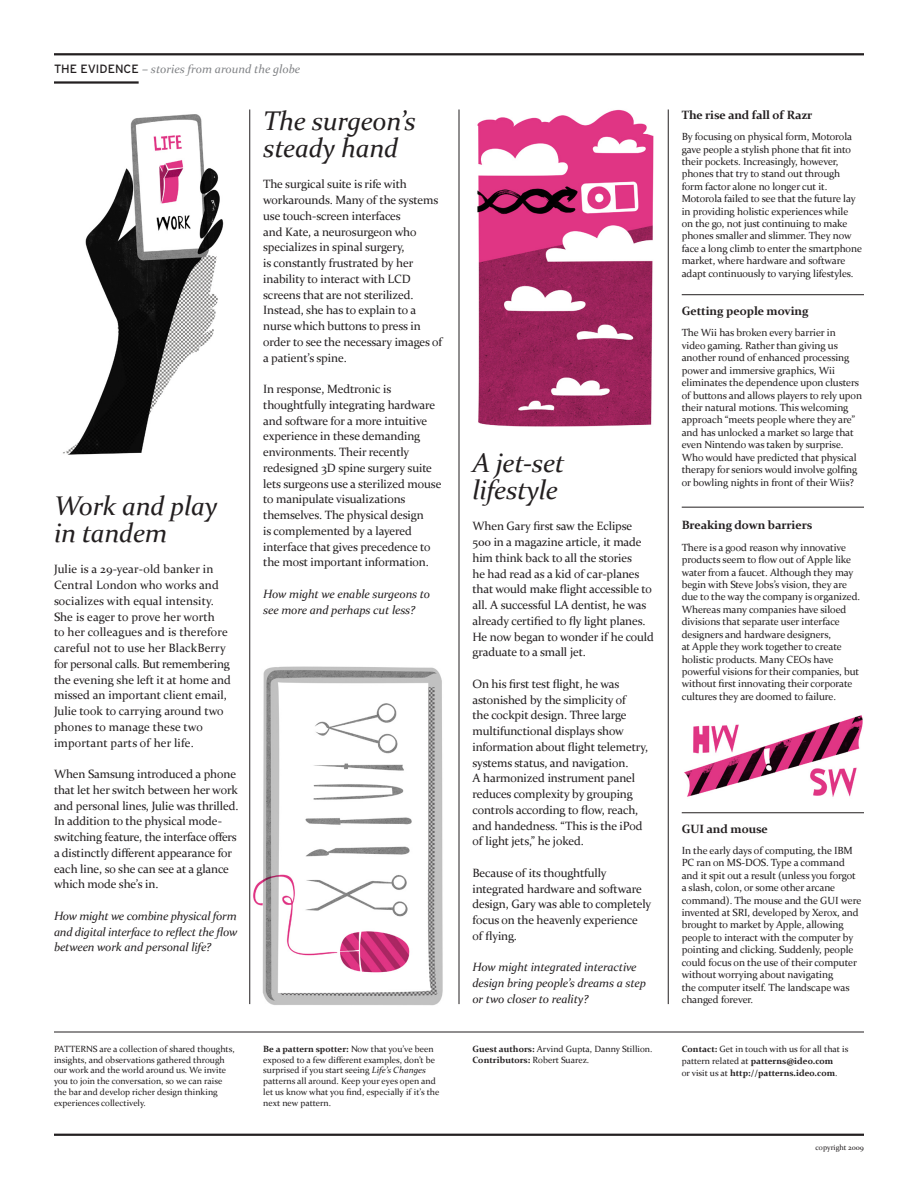
<style>
.page{position:relative;width:918px;height:1188px;background:#fff}
.page>*{position:absolute;margin:0;border:0;box-sizing:border-box;transform-origin:0 0}
.evidence_text{font:italic 27px/27px "Constantia";letter-spacing:-.01em;color:#231f20}
.evidence_text-2{font:12px/15.8px "Constantia";letter-spacing:-.01em;color:#231f20}
.evidence_text-3{font:12px/15.8px "Constantia";letter-spacing:.01em;color:#231f20}
.evidence_text-4{font:italic 12px/15.8px "Constantia";letter-spacing:-.01em;color:#231f20}
.Side_stories{font:700 12px "Constantia";letter-spacing:-.01em;color:#231f20}
.t1{font:italic 12px "Constantia";color:#808285}
.Side_stories-2{font:10.35px/12.5px "Constantia";letter-spacing:-.01em;color:#231f20}
.t2{font:9px/10.8px "Constantia";color:#231f20}
.t3{font:7.5px "Constantia";color:#231f20}
.s1{font-family:"Interstate";font-style:normal;color:#231f20}
.s2{font-weight:700}
.s3{font-style:italic}
</style>
<div class="page">
<hr style="left:249px;top:109px;width:1px;height:895px;background:#231f20">
<hr style="left:459px;top:109px;width:1px;height:895px;background:#231f20">
<hr style="left:668px;top:109px;width:1px;height:895px;background:#231f20">
<hr style="left:54px;top:1032px;width:810px;height:1px;background:#231f20">
<hr style="left:54px;top:53px;width:810px;height:2px;background:#231f20">
<hr style="left:54px;top:1134px;width:810px;height:2px;background:#231f20">
<hr style="left:54px;top:81px;width:85px;height:3px;background:#231f20">
<hr style="left:682px;top:294px;width:182px;height:1px;background:#231f20">
<hr style="left:682px;top:507px;width:182px;height:1px;background:#231f20">
<hr style="left:682px;top:812px;width:182px;height:1px;background:#231f20">
<img style="left:63px;top:114px;width:161px;height:341px">
<img style="left:253px;top:666px;width:190px;height:340px">
<img style="left:477px;top:109px;width:177px;height:318px">
<img style="left:684px;top:715px;width:179px;height:82px">
<p class="t1" style="left:54px;top:60px;width:248px"><span class="s1">THE EVIDENCE</span> – stories from around the globe</p>
<p class="evidence_text" style="left:54px;top:491px;width:165px">Work and play in tandem</p>
<p class="evidence_text-3" style="left:54px;top:561px;width:179px">Julie is a 29-year-old banker in<br>Central London who works and socializes with equal intensity.<br>She is eager to prove her worth<br>to her colleagues and is therefore careful not to use her BlackBerry for personal calls. But remembering the evening she left it at home and missed an important client email,<br>Julie took to carrying around two phones to manage these two important parts of her life.</p>
<p class="evidence_text-2" style="left:54px;top:766px;width:186px">When Samsung introduced a phone that let her switch between her work and personal lines, Julie was thrilled.<br>In addition to the physical mode&shy;switching feature, the interface offers a distinctly different appearance for each line, so she can see at a glance which mode she’s in.</p>
<p class="evidence_text-4" style="left:54px;top:907px;width:185px;text-align:justify">How might we combine physical form and digital interface to reflect the flow between work and personal life?</p>
<p class="evidence_text" style="left:263px;top:106px;width:154px">The surgeon’s steady hand</p>
<p class="evidence_text-2" style="left:263px;top:176px;width:181px">The surgical suite is rife with workarounds. Many of the systems use touch-screen interfaces<br>and Kate, a neurosurgeon who specializes in spinal surgery,<br>is constantly frustrated by her inability to interact with LCD screens that are not sterilized.<br>Instead, she has to explain to a nurse which buttons to press in order to see the necessary images of a patient’s spine.</p>
<p class="evidence_text-2" style="left:263px;top:381px;width:180px">In response, Medtronic is thoughtfully integrating hardware and software for a more intuitive experience in these demanding environments. Their recently redesigned 3D spine surgery suite lets surgeons use a sterilized mouse to manipulate visualizations themselves. The physical design<br>is complemented by a layered interface that gives precedence to the most important information.</p>
<p class="evidence_text-4" style="left:263px;top:585px;width:169px">How might we enable surgeons to see more and perhaps cut less?</p>
<p class="evidence_text" style="left:472px;top:448px;width:94px">A jet-set lifestyle</p>
<p class="evidence_text-2" style="left:472px;top:518px;width:183px">When Gary first saw the Eclipse<br>500 in a magazine article, it made him think back to all the stories<br>he had read as a kid of car-planes that would make flight accessible to all. A successful LA dentist, he was already certified to fly light planes.<br>He now began to wonder if he could graduate to a small jet.</p>
<p class="evidence_text-2" style="left:472px;top:675px;width:177px">On his first test flight, he was astonished by the simplicity of<br>the cockpit design. Three large multifunctional displays show information about flight telemetry, systems status, and navigation.<br>A harmonized instrument panel reduces complexity by grouping controls according to flow, reach, and handedness. “This is the iPod of light jets,” he joked.</p>
<p class="evidence_text-2" style="left:472px;top:864px;width:180px">Because of its thoughtfully integrated hardware and software design, Gary was able to completely focus on the heavenly experience<br>of flying.</p>
<p class="evidence_text-4" style="left:472px;top:959px;width:175px">How might integrated interactive design bring people’s dreams a step or two closer to reality?</p>
<p class="Side_stories" style="left:682px;top:106px;width:132px">The rise and fall of Razr</p>
<p class="Side_stories-2" style="left:682px;top:130px;width:182px">By focusing on physical form, Motorola gave people a stylish phone that fit into their pockets. Increasingly, however, phones that try to stand out through form factor alone no longer cut it.<br>Motorola failed to see that the future lay in providing holistic experiences while on the go, not just continuing to make phones smaller and slimmer. They now face a long climb to enter the smartphone market, where hardware and software adapt continuously to varying lifestyles.</p>
<p class="Side_stories" style="left:682px;top:303px;width:128px">Getting people moving</p>
<p class="Side_stories-2" style="left:682px;top:326px;width:182px">The Wii has broken every barrier in video gaming. Rather than giving us another round of enhanced processing power and immersive graphics, Wii eliminates the dependence upon clusters of buttons and allows players to rely upon their natural motions. This welcoming approach “meets people where they are” and has unlocked a market so large that even Nintendo was taken by surprise.<br>Who would have predicted that physical therapy for seniors would involve golfing or bowling nights in front of their Wiis?</p>
<p class="Side_stories" style="left:682px;top:517px;width:132px">Breaking down barriers</p>
<p class="Side_stories-2" style="left:682px;top:541px;width:180px">There is a good reason why innovative products seem to flow out of Apple like water from a faucet. Although they may begin with Steve Jobs’s vision, they are due to the way the company is organized.<br>Whereas many companies have siloed divisions that separate user interface designers and hardware designers,<br>at Apple they work together to create holistic products. Many CEOs have powerful visions for their companies, but without first innovating their corporate cultures they are doomed to failure.</p>
<p class="Side_stories" style="left:682px;top:820px;width:88px">GUI and mouse</p>
<p class="Side_stories-2" style="left:682px;top:844px;width:181px">In the early days of computing, the IBM PC ran on MS-DOS. Type a command and it spit out a result (unless you forgot a slash, colon, or some other arcane command). The mouse and the GUI were invented at SRI, developed by Xerox, and brought to market by Apple, allowing people to interact with the computer by pointing and clicking. Suddenly, people could focus on the use of their computer without worrying about navigating<br>the computer itself. The landscape was changed forever.</p>
<p class="t2" style="left:54px;top:1043px;width:182px">PATTERNS are a collection of shared thoughts, insights, and observations gathered through our work and the world around us. We invite you to join the conversation, so we can raise the bar and develop richer design thinking experiences collectively.</p>
<p class="t2" style="left:263px;top:1043px;width:178px"><span class="s2">Be a pattern spotter:</span> Now that you’ve been exposed to a few different examples, don’t be surprised if you start seeing <span class="s3">Life’s Changes </span>patterns all around. Keep your eyes open and let us know what you find, especially if it’s the next new pattern.</p>
<p class="t2" style="left:682px;top:1042px;width:168px;line-height:12px"><span class="s2">Contact:</span> Get in touch with us for all that is pattern related at <span class="s2">patterns@ideo.com<br></span>or visit us at <span class="s2">http://patterns.ideo.com</span>.</p>
<p class="t3" style="left:816px;top:1142px;width:50px">copyright 2009</p>
<p class="t2" style="left:472px;top:1043px;width:182px"><span class="s2">Guest authors:</span> Arvind Gupta, Danny Stillion.<br><span class="s2">Contributors:</span> Robert Suarez.</p>
</div>
